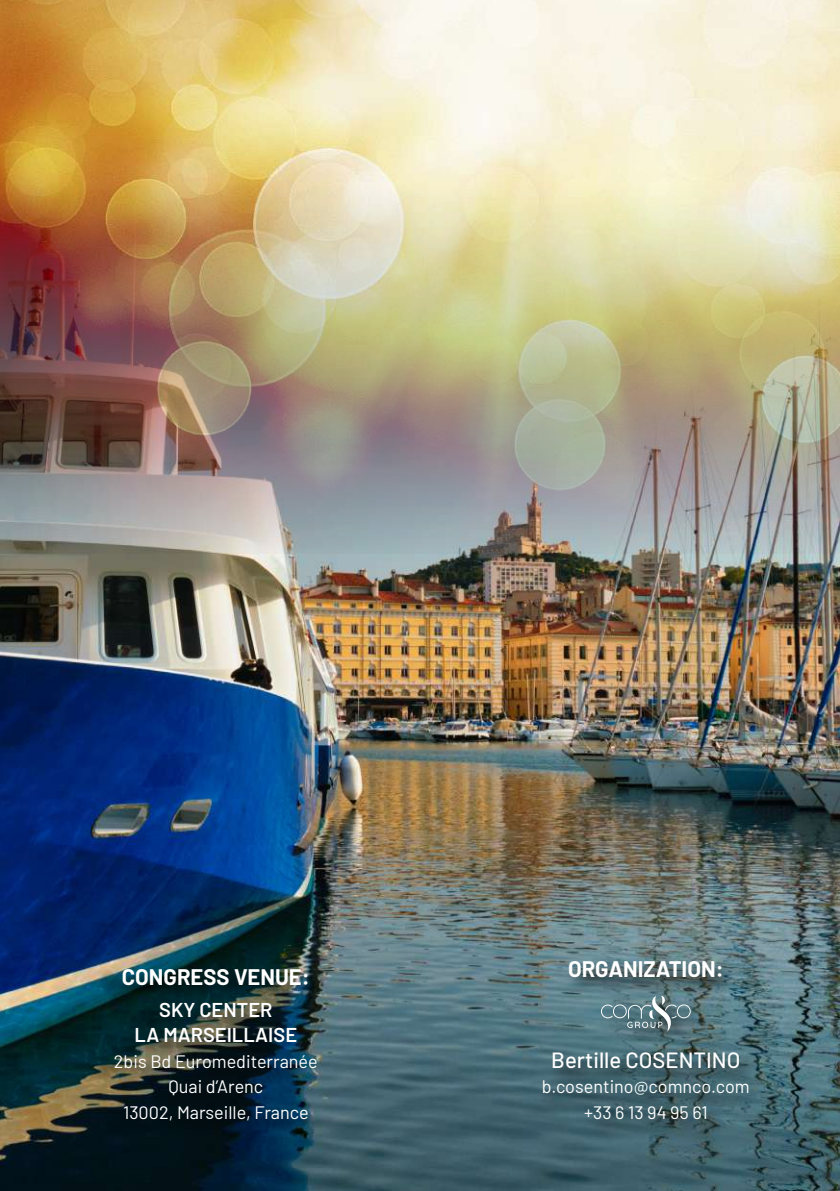
<style>
.page{position:relative;width:840px;height:1191px;background:#fff}
.page>*{position:absolute;margin:0;border:0;box-sizing:border-box;transform-origin:0 0}
.t1{font:700 22px "Barlow";color:#fff}
.t2{font:500 22px "Barlow";color:#fff}
.t3{font:600 20px/24.8px "Barlow";color:#fff;text-align:center}
.t4{font:18px/25.6px "Barlow";color:#fff;text-align:center}
</style>
<div class="page">
<img style="left:0;top:554px;width:839px;height:637px">
<img style="left:0;top:0;width:839px;height:554px">
<div style="left:539px;top:957px;width:229px;height:181px;background:#000;opacity:.75"></div>
<svg style="left:600px;top:995px;width:90px;height:36px;background:#6a878f"></svg>
<div style="left:86px;top:965px;width:222px;height:172px;background:#000;opacity:.75"></div>
<p class="t1" style="left:122px;top:960px;width:189px">CONGRESS VENUE:</p>
<p class="t3" style="left:134px;top:996px;width:164px">SKY CENTER<br>LA MARSEILLAISE</p>
<p class="t4" style="left:114px;top:1047px;width:205px">2bis Bd Euromediterranée<br>Quai d’Arenc<br>13002, Marseille, France</p>
<p class="t1" style="left:567px;top:952px;width:157px">ORGANIZATION:</p>
<p class="t2" style="left:551px;top:1043px;width:190px">Bertille COSENTINO</p>
<p class="t4" style="left:541px;top:1072px;width:209px">b.cosentino@comnco.com +33 6 13 94 95 61</p>
</div>
